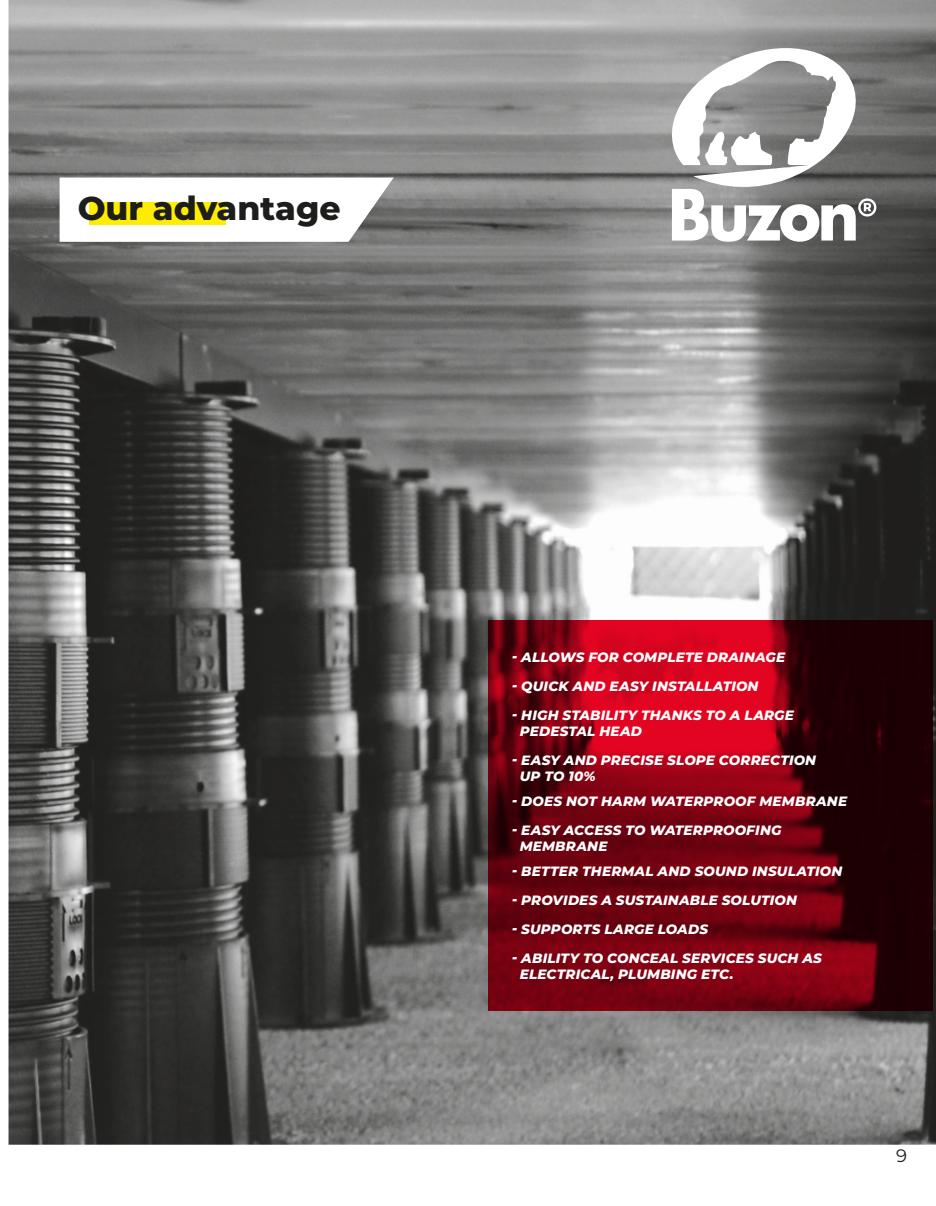
<style>
.page{position:relative;width:936px;height:1206px;background:#fff}
.page>*{position:absolute;margin:0;border:0;box-sizing:border-box;transform-origin:0 0}
.t1{font:800 33px "Montserrat";color:#1d1d1b}
.t2{font:18px "Montserrat";color:#1d1d1b}
.t3{font:italic 800 13.5px/16.2px "Montserrat";letter-spacing:.015em;color:#fff}
.s1{font-weight:900}
</style>
<div class="page">
<img style="left:9px;top:0;width:926px;height:1144px">
<svg style="left:661px;top:38px;width:214px;height:204px"></svg>
<svg style="left:488px;top:620px;width:444px;height:390px;background:#6e010f"></svg>
<svg style="left:60px;top:177px;width:333px;height:65px"></svg>
<div style="left:89px;top:202px;width:136px;height:23px;background:#ffed00"></div>
<h1 class="t1" style="left:78px;top:184px;width:264px">Our advantage</h1>
<p class="t3" style="left:511px;top:648px;width:275px"><span class="s1">-</span> ALLOWS FOR COMPLETE DRAINAGE</p>
<p class="t3" style="left:511px;top:677px;width:248px"><span class="s1">-</span> QUICK AND EASY INSTALLATION</p>
<p class="t3" style="left:519px;top:706px;width:276px;text-indent:-8px"><span class="s1">-</span> HIGH STABILITY THANKS TO A LARGE<br>PEDESTAL HEAD</p>
<p class="t3" style="left:519px;top:751px;width:298px;text-indent:-8px"><span class="s1">-</span> EASY AND PRECISE SLOPE CORRECTION<br>UP TO 10%</p>
<p class="t3" style="left:511px;top:792px;width:336px"><span class="s1">-</span> DOES NOT HARM WATERPROOF MEMBRANE</p>
<p class="t3" style="left:519px;top:821px;width:263px;text-indent:-8px"><span class="s1">-</span> EASY ACCESS TO WATERPROOFING<br>MEMBRANE</p>
<p class="t3" style="left:511px;top:862px;width:332px"><span class="s1">-</span> BETTER THERMAL AND SOUND INSULATION</p>
<p class="t3" style="left:511px;top:891px;width:286px"><span class="s1">-</span> PROVIDES A SUSTAINABLE SOLUTION</p>
<p class="t3" style="left:511px;top:920px;width:198px"><span class="s1">-</span> SUPPORTS LARGE LOADS</p>
<p class="t3" style="left:519px;top:949px;width:304px;text-indent:-8px"><span class="s1">-</span> ABILITY TO CONCEAL SERVICES SUCH AS<br>ELECTRICAL, PLUMBING ETC.</p>
<h2 class="t2" style="left:895px;top:1142px;width:12px">9</h2>
</div>
